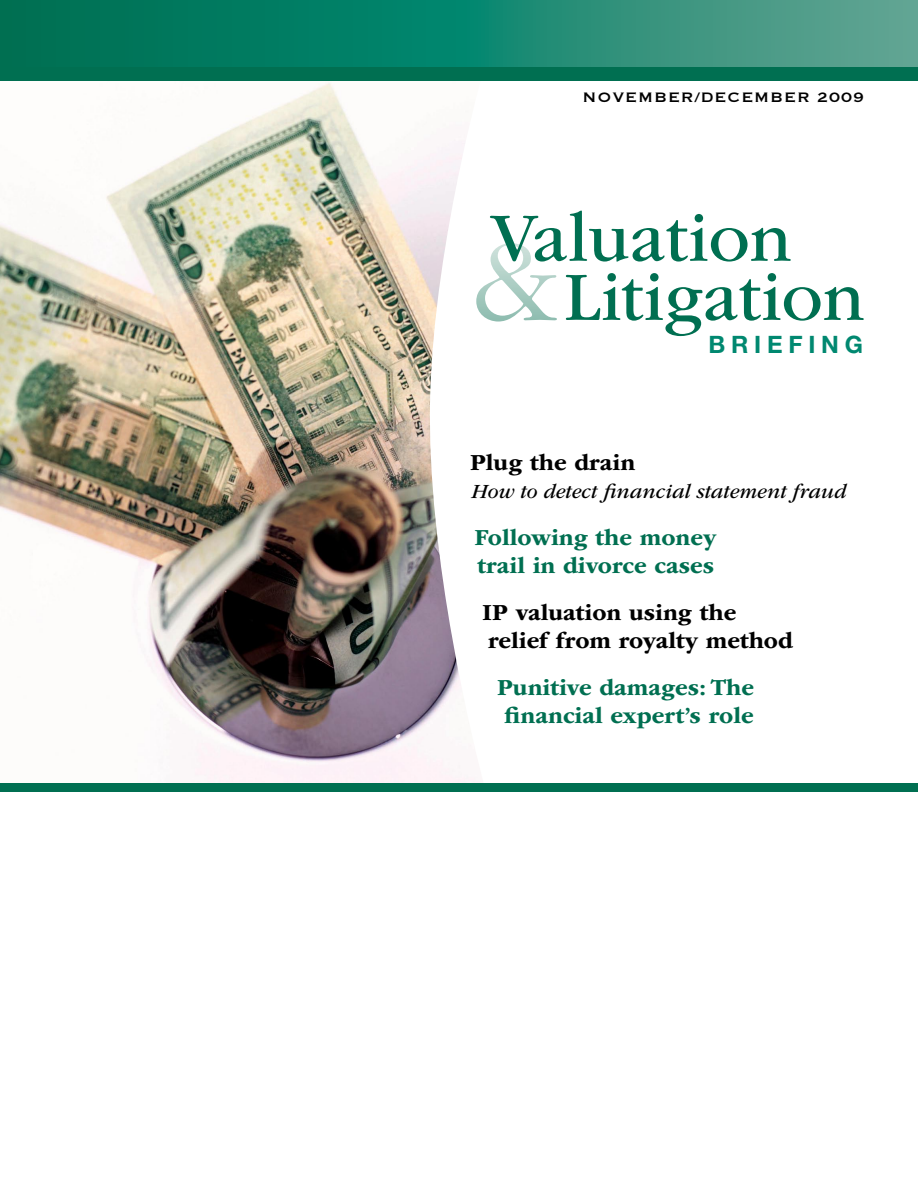
<style>
.page{position:relative;width:918px;height:1188px;background:#fff}
.page>*{position:absolute;margin:0;border:0;box-sizing:border-box;transform-origin:0 0}
.t1{font:300 120px "ITC Garamond Std";color:#fff}
.t2{font:72px/59.1px "ITC Garamond Std";color:#006f51}
.t3{font:700 24px/28.5px "ITC Garamond Std";color:#006f51}
.t4{font:700 24px/28.5px "ITC Garamond Std";color:#000}
.t5{font:700 24px "Helvetica Neue LT Std";letter-spacing:.24em;color:#008870}
.t6{font:italic 21px "ITC Garamond Std";color:#000}
.t7{font:18px "Copperplate Gothic Std 31 BC";letter-spacing:.05em;color:#000}
</style>
<div class="page">
<img style="left:0;top:83px;width:480px;height:700px">
<div style="left:0;top:783px;width:918px;height:9px;background:#006f51"></div>
<svg style="left:0;top:0;width:918px;height:68px;background:#1c876f"></svg>
<div style="left:0;top:68px;width:918px;height:13px;background:#006f51"></div>
<p class="t7" style="left:583px;top:88px;width:283px">NOVEMBER/DECEMBER 2009</p>
<h2 class="t2" style="left:564px;top:209px;width:302px;text-indent:-74px">Valuation<br>Litigation</h2>
<p class="t5" style="left:709px;top:329px;width:156px">BRIEFING</p>
<h1 class="t1" style="left:474px;top:218px;width:85px">&amp;</h1>
<p class="t4" style="left:470px;top:448px;width:167px">Plug the drain</p>
<p class="t6" style="left:472px;top:480px;width:376px">How to detect financial statement fraud</p>
<p class="t3" style="left:475px;top:523px;width:243px">Following the money trail in divorce cases</p>
<p class="t4" style="left:482px;top:598px;width:312px">IP valuation using the relief from royalty method</p>
<p class="t3" style="left:497px;top:673px;width:259px;text-align:center">Punitive damages: The financial expert’s role</p>
</div>
